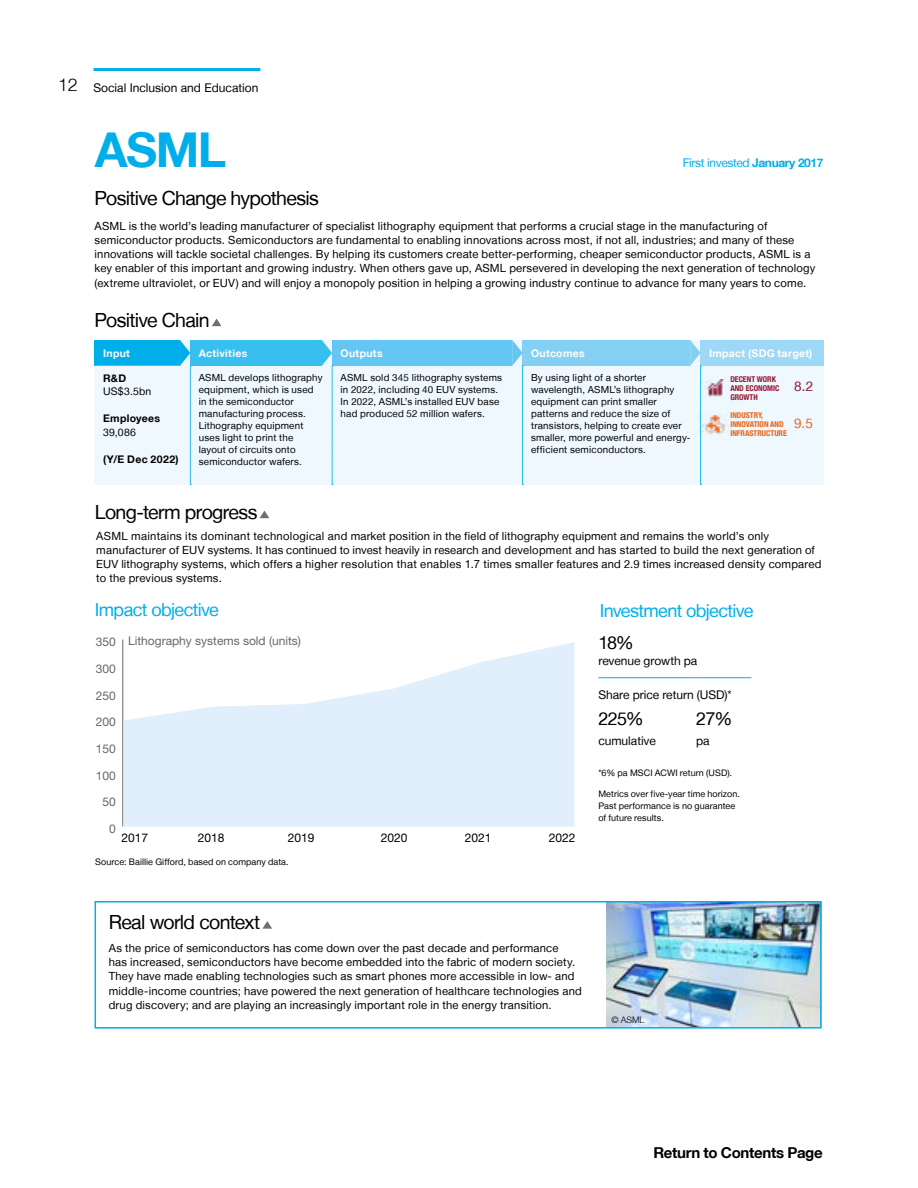
<style>
.page{position:relative;width:918px;height:1188px;background:#fff}
.page>*{position:absolute;margin:0;border:0;box-sizing:border-box;transform-origin:0 0}
.t1{font:700 48px "Helvetica Neue LT";color:#00aeea}
.t2{font:19.5px "Helvetica Neue LT";letter-spacing:-.035em;color:#000}
.t3{font:18px "Helvetica Neue LT";letter-spacing:-.035em;color:#00aeea}
.t4{font:18px "Helvetica Neue LT";letter-spacing:-.045em;color:#000}
.t5{font:700 15px "Helvetica Neue LT";letter-spacing:-.02em;color:#000}
.t6{font:13.5px "Helvetica Neue LT";color:#931831}
.t7{font:13.5px "Helvetica Neue LT";color:#ec6411}
.t8{font:12px "Helvetica Neue LT";color:#000}
.t9{font:12px "Helvetica Neue LT";color:#6a6761}
.t10{font:12px "Helvetica Neue LT";letter-spacing:-.03em;color:#00aeea}
.t11{font:11.25px/14.2px "Helvetica Neue LT";letter-spacing:.02em;color:#000}
.t12{font:700 10.5px "Helvetica Neue LT";letter-spacing:.03em;color:#fff}
.t13{font:700 10.5px "Helvetica Neue LT";letter-spacing:.03em;color:#000}
.t14{font:10.5px "Helvetica Neue LT";letter-spacing:.02em;color:#000}
.t15{font:9.75px/12px "Helvetica Neue LT";letter-spacing:.02em;color:#000}
.t16{font:9px/12px "Helvetica Neue LT";letter-spacing:.01em;color:#000}
.t17{font:300 9px "Helvetica Neue LT";color:#000}
.t18{font:700 condensed 7.95px/9px "Helvetica Neue";color:#ec6411}
.t19{font:700 condensed 7.95px/9px "Helvetica Neue";color:#931831}
.s1{font-weight:300;font-size:18px}
.s2{font-weight:700}
</style>
<div class="page">
<img style="left:606px;top:904px;width:213px;height:122px">
<hr style="left:94px;top:68px;width:166px;height:3px;background:#00aeea">
<svg style="left:262px;top:921px;width:10px;height:8px"></svg>
<div style="left:95px;top:901px;width:727px;height:128px;border:2px solid #00aeea"></div>
<svg style="left:212px;top:319px;width:10px;height:7px"></svg>
<div style="left:95px;top:340px;width:729px;height:145px;background:#eef8fe"></div>
<div style="left:190px;top:340px;width:131px;height:26px;background:#37bff0"></div>
<div style="left:332px;top:340px;width:180px;height:26px;background:#64c7f3"></div>
<div style="left:523px;top:340px;width:167px;height:26px;background:#84d0f5"></div>
<div style="left:701px;top:340px;width:123px;height:26px;background:#9dd8f7"></div>
<svg style="left:179px;top:340px;width:12px;height:145px"></svg>
<svg style="left:321px;top:340px;width:12px;height:145px"></svg>
<svg style="left:512px;top:340px;width:12px;height:145px"></svg>
<svg style="left:690px;top:340px;width:12px;height:145px"></svg>
<hr style="left:598px;top:677px;width:98px;height:1px;background:#00aeea">
<hr style="left:696px;top:677px;width:55px;height:1px;background:#00aeea">
<hr style="left:122px;top:640px;width:1px;height:186px;background:#6a6761">
<svg style="left:123px;top:642px;width:451px;height:184px;fill:#e0effb"></svg>
<img style="left:699px;top:413px;width:32px;height:23px">
<img style="left:700px;top:379px;width:30px;height:20px">
<svg style="left:260px;top:511px;width:9px;height:7px"></svg>
<p class="t8" style="left:58px;top:81px;width:202px"><span class="s1">12</span> Social Inclusion and Education</p>
<h1 class="t1" style="left:95px;top:120px;width:133px">ASML</h1>
<p class="t10" style="left:683px;top:156px;width:142px">First invested <span class="s2">January 2017</span></p>
<h2 class="t2" style="left:95px;top:186px;width:226px">Positive Change hypothesis</h2>
<p class="t11" style="left:95px;top:218px;width:723px">ASML is the world’s leading manufacturer of specialist lithography equipment that performs a crucial stage in the manufacturing of semiconductor products. Semiconductors are fundamental to enabling innovations across most, if not all, industries; and many of these innovations will tackle societal challenges. By helping its customers create better-performing, cheaper semiconductor products, ASML is a key enabler of this important and growing industry. When others gave up, ASML persevered in developing the next generation of technology (extreme ultraviolet, or EUV) and will enjoy a monopoly position in helping a growing industry continue to advance for many years to come.</p>
<h2 class="t2" style="left:95px;top:308px;width:117px">Positive Chain</h2>
<p class="t12" style="left:103px;top:346px;width:28px">Input</p>
<p class="t12" style="left:199px;top:346px;width:50px">Activities</p>
<p class="t12" style="left:341px;top:346px;width:44px">Outputs</p>
<p class="t12" style="left:531px;top:346px;width:55px">Outcomes</p>
<p class="t12" style="left:709px;top:346px;width:105px">Impact (SDG target)</p>
<p class="t13" style="left:103px;top:371px;width:25px">R&amp;D</p>
<p class="t14" style="left:103px;top:385px;width:50px">US$3.5bn</p>
<p class="t13" style="left:103px;top:412px;width:59px">Employees</p>
<p class="t14" style="left:103px;top:426px;width:34px">39,086</p>
<p class="t13" style="left:103px;top:452px;width:77px">(Y/E Dec 2022)</p>
<p class="t15" style="left:199px;top:372px;width:125px">ASML develops lithography equipment, which is used in the semiconductor manufacturing process.<br>Lithography equipment uses light to print the layout of circuits onto semiconductor wafers.</p>
<p class="t15" style="left:341px;top:372px;width:163px">ASML sold 345 lithography systems in 2022, including 40 EUV systems.<br>In 2022, ASML’s installed EUV base had produced 52 million wafers.</p>
<p class="t15" style="left:531px;top:372px;width:161px">By using light of a shorter wavelength, ASML’s lithography equipment can print smaller patterns and reduce the size of transistors, helping to create ever smaller, more powerful and energy&shy;efficient semiconductors.</p>
<p class="t19" style="left:730px;top:374px;width:51px">DECENT WORK<br>AND ECONOMIC<br>GROWTH</p>
<p class="t6" style="left:794px;top:379px;width:21px">8.2</p>
<p class="t7" style="left:794px;top:415px;width:20px">9.5</p>
<p class="t18" style="left:730px;top:410px;width:58px">INDUSTRY,<br>INNOVATION AND<br>INFRASTRUCTURE</p>
<h2 class="t2" style="left:95px;top:500px;width:164px">Long-term progress</h2>
<p class="t11" style="left:96px;top:528px;width:727px">ASML maintains its dominant technological and market position in the field of lithography equipment and remains the world’s only manufacturer of EUV systems. It has continued to invest heavily in research and development and has started to build the next generation of EUV lithography systems, which offers a higher resolution that enables 1.7 times smaller features and 2.9 times increased density compared to the previous systems.</p>
<h3 class="t3" style="left:95px;top:599px;width:125px">Impact objective</h3>
<h3 class="t3" style="left:600px;top:600px;width:155px">Investment objective</h3>
<p class="t9" style="left:96px;top:635px;width:22px">350</p>
<p class="t9" style="left:96px;top:661px;width:22px">300</p>
<p class="t9" style="left:96px;top:688px;width:22px">250</p>
<p class="t9" style="left:96px;top:715px;width:22px">200</p>
<p class="t9" style="left:96px;top:741px;width:22px">150</p>
<p class="t9" style="left:96px;top:768px;width:22px">100</p>
<p class="t9" style="left:102px;top:795px;width:15px">50</p>
<p class="t9" style="left:128px;top:634px;width:174px">Lithography systems sold (units)</p>
<p class="t9" style="left:109px;top:822px;width:8px">0</p>
<p class="t8" style="left:121px;top:831px;width:28px">2017</p>
<p class="t8" style="left:198px;top:831px;width:28px">2018</p>
<p class="t8" style="left:288px;top:831px;width:28px">2019</p>
<p class="t8" style="left:381px;top:831px;width:28px">2020</p>
<p class="t8" style="left:465px;top:831px;width:28px">2021</p>
<p class="t8" style="left:549px;top:831px;width:28px">2022</p>
<p class="t16" style="left:95px;top:856px;width:195px">Source: Baillie Gifford, based on company data.</p>
<h3 class="t4" style="left:598px;top:632px;width:37px">18%</h3>
<p class="t8" style="left:598px;top:654px;width:100px">revenue growth pa</p>
<p class="t8" style="left:598px;top:688px;width:135px">Share price return (USD)*</p>
<h3 class="t4" style="left:598px;top:708px;width:47px">225%</h3>
<p class="t8" style="left:598px;top:733px;width:59px">cumulative</p>
<h3 class="t4" style="left:696px;top:708px;width:38px">27%</h3>
<p class="t8" style="left:696px;top:733px;width:15px">pa</p>
<p class="t16" style="left:598px;top:767px;width:135px">*6% pa MSCI ACWI return (USD).</p>
<p class="t16" style="left:598px;top:788px;width:143px">Metrics over five-year time horizon.<br>Past performance is no guarantee of future results.</p>
<h2 class="t2" style="left:109px;top:911px;width:153px">Real world context</h2>
<p class="t11" style="left:109px;top:941px;width:475px">As the price of semiconductors has come down over the past decade and performance<br>has increased, semiconductors have become embedded into the fabric of modern society.<br>They have made enabling technologies such as smart phones more accessible in low- and middle-income countries; have powered the next generation of healthcare technologies and drug discovery; and are playing an increasingly important role in the energy transition.</p>
<p class="t17" style="left:612px;top:1014px;width:34px">© ASML</p>
<h3 class="t5" style="left:653px;top:1143px;width:171px">Return to Contents Page</h3>
</div>
